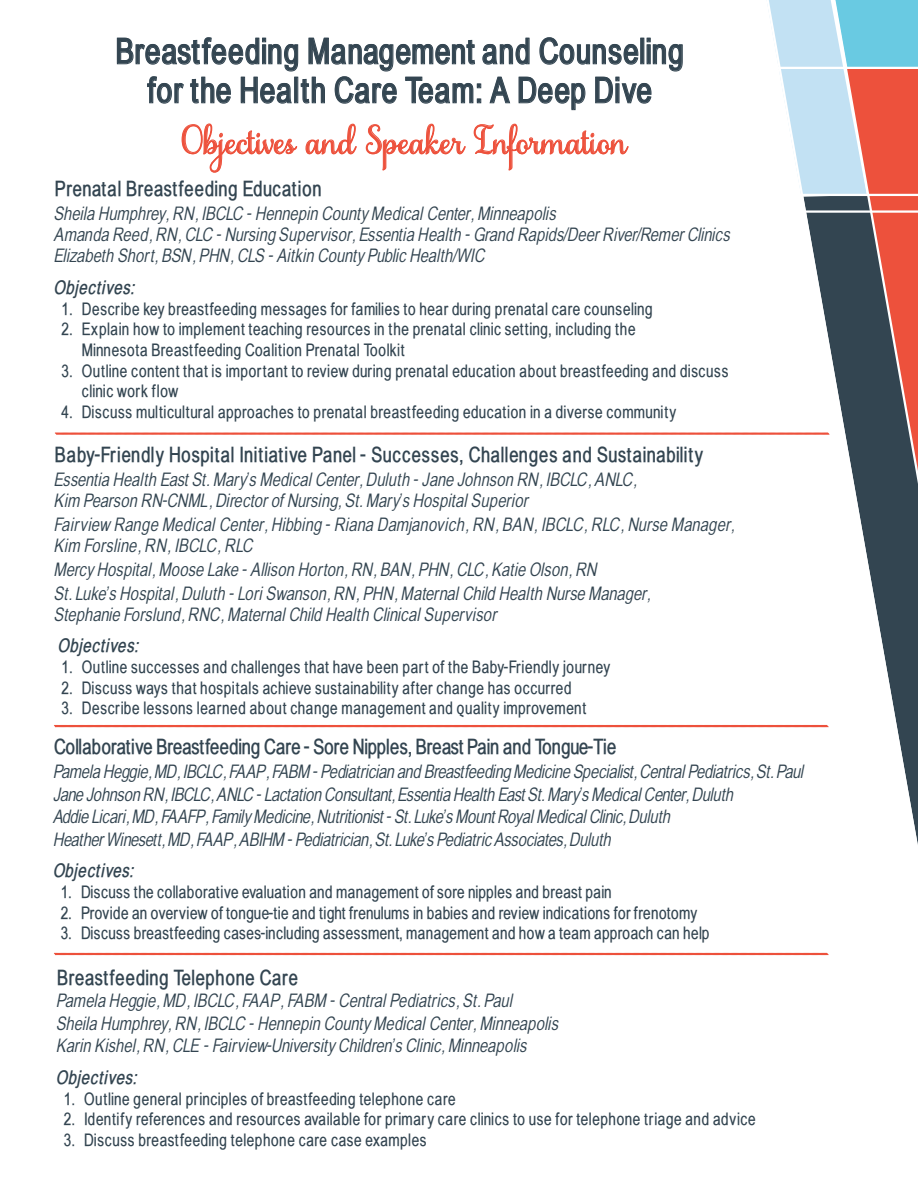
<style>
.page{position:relative;width:918px;height:1188px;background:#fff}
.page>*{position:absolute;margin:0;border:0;box-sizing:border-box;transform-origin:0 0}
.t1{font:48px "Samantha Upright";color:#ed513c}
.t2{font:700 34.5px/39px "Babel Sans";letter-spacing:.025em;color:#334551;text-align:center}
.t3{font:700 21px "Babel Sans";letter-spacing:.025em;color:#334551}
.t4{font:700 21px "Babel Sans";color:#334551}
.t5{font:italic 18.75px/21px "Babel Sans";letter-spacing:-.01em;color:#334551}
.t6{font:italic 18.75px "Babel Sans";letter-spacing:-.03em;color:#334551}
.t7{font:italic 700 18.75px "Babel Sans";letter-spacing:.03em;color:#334551}
.t8{font:17.25px/20.7px "Babel Sans";letter-spacing:.035em;color:#334551}
</style>
<div class="page">
<svg style="left:866px;top:555px;width:52px;height:290px"></svg>
<svg style="left:852px;top:474px;width:66px;height:81px;background:#4a5a65"></svg>
<svg style="left:54px;top:952px;width:775px;height:4px;background:#f49f94"></svg>
<svg style="left:54px;top:725px;width:775px;height:3px;background:#f18071"></svg>
<svg style="left:55px;top:0;width:863px;height:474px"></svg>
<p class="t2" style="left:116px;top:32px;width:570px">Breastfeeding Management and Counseling for the Health Care Team: A Deep Dive</p>
<p class="t1" style="left:182px;top:109px;width:447px">Objectives and Speaker Information</p>
<p class="t3" style="left:55px;top:177px;width:269px">Prenatal Breastfeeding Education</p>
<p class="t5" style="left:55px;top:204px;width:503px">Sheila Humphrey, RN, IBCLC - Hennepin County Medical Center, Minneapolis</p>
<p class="t5" style="left:55px;top:225px;width:677px">Amanda Reed, RN, CLC - Nursing Supervisor, Essentia Health - Grand Rapids/Deer River/Remer Clinics</p>
<p class="t5" style="left:55px;top:246px;width:432px">Elizabeth Short, BSN, PHN, CLS - Aitkin County Public Health/WIC</p>
<p class="t7" style="left:55px;top:277px;width:82px">Objectives:</p>
<p class="t8" style="left:62px;top:298px;width:593px">1. Describe key breastfeeding messages for families to hear during prenatal care counseling</p>
<p class="t8" style="left:82px;top:319px;width:555px;text-indent:-20px">2. Explain how to implement teaching resources in the prenatal clinic setting, including the<br>Minnesota Breastfeeding Coalition Prenatal Toolkit</p>
<p class="t8" style="left:82px;top:360px;width:648px;text-indent:-20px">3. Outline content that is important to review during prenatal education about breastfeeding and discuss clinic work flow</p>
<p class="t8" style="left:62px;top:402px;width:616px">4. Discuss multicultural approaches to prenatal breastfeeding education in a diverse community</p>
<p class="t3" style="left:55px;top:442px;width:650px">Baby-Friendly Hospital Initiative Panel - Successes, Challenges and Sustainability</p>
<p class="t5" style="left:55px;top:469px;width:584px">Essentia Health East St. Mary’s Medical Center, Duluth - Jane Johnson RN, IBCLC, ANLC,<br>Kim Pearson RN-CNML, Director of Nursing, St. Mary’s Hospital Superior</p>
<p class="t5" style="left:55px;top:514px;width:681px">Fairview Range Medical Center, Hibbing - Riana Damjanovich, RN, BAN, IBCLC, RLC, Nurse Manager,<br>Kim Forsline, RN, IBCLC, RLC</p>
<p class="t5" style="left:55px;top:559px;width:544px">Mercy Hospital, Moose Lake - Allison Horton, RN, BAN, PHN, CLC, Katie Olson, RN</p>
<p class="t5" style="left:55px;top:583px;width:597px">St. Luke’s Hospital, Duluth - Lori Swanson, RN, PHN, Maternal Child Health Nurse Manager,<br>Stephanie Forslund, RNC, Maternal Child Health Clinical Supervisor</p>
<p class="t7" style="left:59px;top:635px;width:82px">Objectives:</p>
<p class="t8" style="left:62px;top:657px;width:550px">1. Outline successes and challenges that have been part of the Baby-Friendly journey</p>
<p class="t8" style="left:62px;top:678px;width:512px">2. Discuss ways that hospitals achieve sustainability after change has occurred</p>
<p class="t8" style="left:62px;top:698px;width:526px">3. Describe lessons learned about change management and quality improvement</p>
<p class="t4" style="left:54px;top:735px;width:564px">Collaborative Breastfeeding Care - Sore Nipples, Breast Pain and Tongue-Tie</p>
<p class="t6" style="left:54px;top:761px;width:752px">Pamela Heggie, MD, IBCLC, FAAP, FABM - Pediatrician and Breastfeeding Medicine Specialist, Central Pediatrics, St. Paul</p>
<p class="t6" style="left:54px;top:784px;width:682px">Jane Johnson RN, IBCLC, ANLC - Lactation Consultant, Essentia Health East St. Mary’s Medical Center, Duluth</p>
<p class="t6" style="left:54px;top:806px;width:619px">Addie Licari, MD, FAAFP, Family Medicine, Nutritionist - St. Luke’s Mount Royal Medical Clinic, Duluth</p>
<p class="t6" style="left:54px;top:829px;width:559px">Heather Winesett, MD, FAAP, ABIHM - Pediatrician, St. Luke’s Pediatric Associates, Duluth</p>
<p class="t7" style="left:54px;top:860px;width:82px">Objectives:</p>
<p class="t8" style="left:61px;top:882px;width:553px">1. Discuss the collaborative evaluation and management of sore nipples and breast pain</p>
<p class="t8" style="left:61px;top:903px;width:638px">2. Provide an overview of tongue-tie and tight frenulums in babies and review indications for frenotomy</p>
<p class="t8" style="left:61px;top:923px;width:650px">3. Discuss breastfeeding cases-including assessment, management and how a team approach can help</p>
<p class="t3" style="left:57px;top:965px;width:243px">Breastfeeding Telephone Care</p>
<p class="t5" style="left:57px;top:990px;width:458px">Pamela Heggie, MD, IBCLC, FAAP, FABM - Central Pediatrics, St. Paul</p>
<p class="t5" style="left:57px;top:1013px;width:503px">Sheila Humphrey, RN, IBCLC - Hennepin County Medical Center, Minneapolis</p>
<p class="t5" style="left:57px;top:1035px;width:472px">Karin Kishel, RN, CLE - Fairview-University Children’s Clinic, Minneapolis</p>
<p class="t7" style="left:57px;top:1067px;width:82px">Objectives:</p>
<p class="t8" style="left:64px;top:1088px;width:393px">1. Outline general principles of breastfeeding telephone care</p>
<p class="t8" style="left:64px;top:1109px;width:693px">2. Identify references and resources available for primary care clinics to use for telephone triage and advice</p>
<p class="t8" style="left:64px;top:1130px;width:364px">3. Discuss breastfeeding telephone care case examples</p>
</div>
